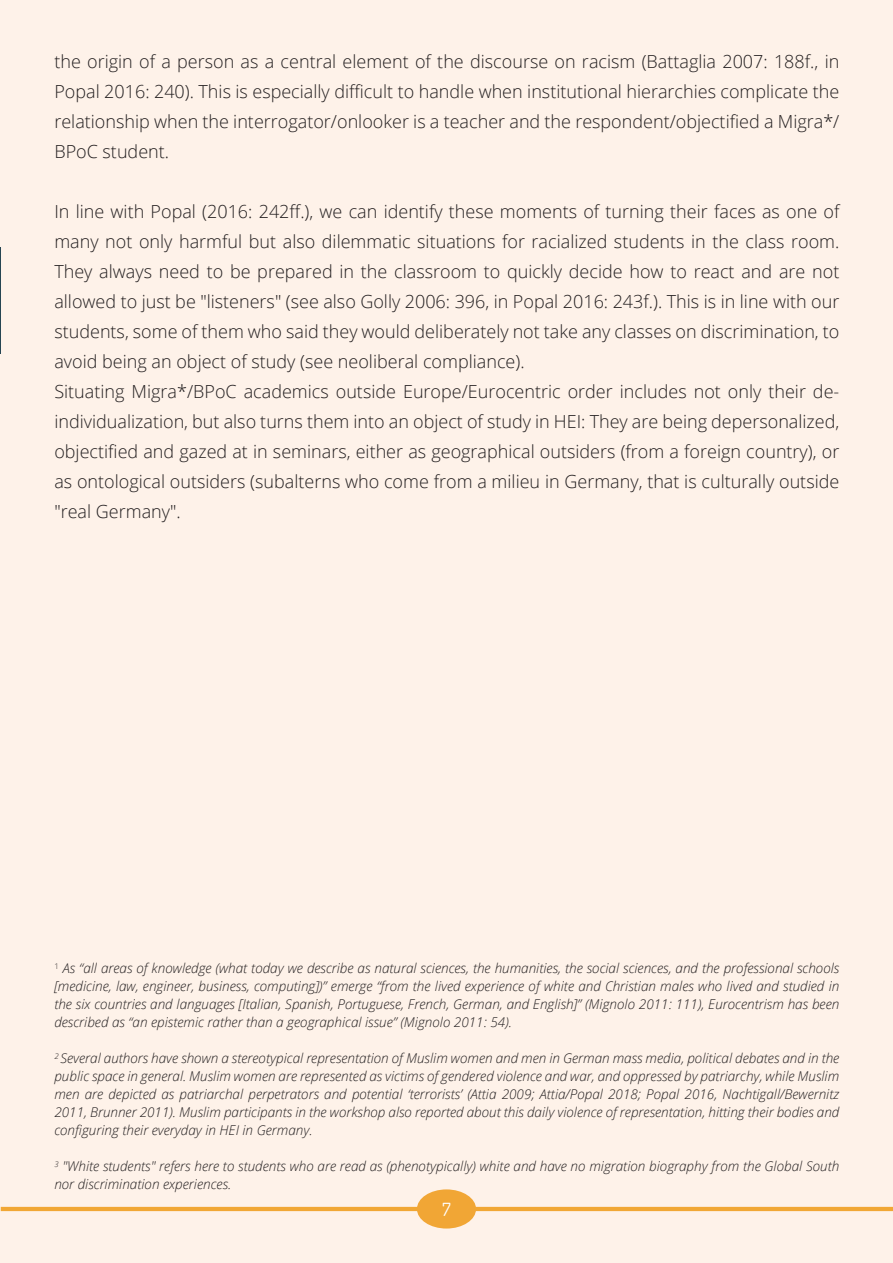
<style>
.page{position:relative;width:893px;height:1263px;background:#fef2e9}
.page>*{position:absolute;margin:0;border:0;box-sizing:border-box;transform-origin:0 0}
.t1{font:300 18px/30px "Open Sans";color:#231f20;text-align:justify}
.t2{font:18px "Aka Acid Dosis";color:#fff}
.t3{font:italic 300 13.5px/18px "Open Sans";color:#231f20;text-align:justify}
</style>
<div class="page">
<hr style="left:1px;top:1207px;width:892px;height:4px;background:#f1a735">
<div style="left:417px;top:1189px;width:59px;height:39px;background:#f1a635;border-radius:50%"></div>
<hr style="left:0;top:248px;width:1px;height:106px;background:#264552">
<p class="t1" style="left:54px;top:46px;width:786px">the origin of a person as a central element of the discourse on racism (Battaglia 2007: 188f., in Popal 2016: 240). This is especially difficult to handle when institutional hierarchies complicate the relationship when the interrogator/onlooker is a teacher and the respondent/objectified a Migra*/ BPoC student.</p>
<p class="t1" style="left:54px;top:196px;width:786px;text-align:left">In line with Popal (2016: 242ff.), we can identify these moments of turning their faces as one of many not only harmful but also dilemmatic situations for racialized students in the class room.<br>They always need to be prepared in the classroom to quickly decide how to react and are not allowed to just be "listeners" (see also Golly 2006: 396, in Popal 2016: 243f.). This is in line with our students, some of them who said they would deliberately not take any classes on discrimination, to avoid being an object of study (see neoliberal compliance).<br>Situating Migra*/BPoC academics outside Europe/Eurocentric order includes not only their de&shy;individualization, but also turns them into an object of study in HEI: They are being depersonalized, objectified and gazed at in seminars, either as geographical outsiders (from a foreign country), or as ontological outsiders (subalterns who come from a milieu in Germany, that is culturally outside "real Germany".</p>
<p class="t3" style="left:54px;top:959px;width:786px"><sup>1</sup> As “all areas of knowledge (what today we describe as natural sciences, the humanities, the social sciences, and the professional schools [medicine, law, engineer, business, computing])” emerge “from the lived experience of white and Christian males who lived and studied in the six countries and languages [Italian, Spanish, Portuguese, French, German, and English]” (Mignolo 2011: 111), Eurocentrism has been described as “an epistemic rather than a geographical issue” (Mignolo 2011: 54).</p>
<p class="t3" style="left:54px;top:1049px;width:786px"><sup>2</sup> Several authors have shown a stereotypical representation of Muslim women and men in German mass media, political debates and in the public space in general. Muslim women are represented as victims of gendered violence and war, and oppressed by patriarchy, while Muslim men are depicted as patriarchal perpetrators and potential ‘terrorists’ (Attia 2009; Attia/Popal 2018; Popal 2016, Nachtigall/Bewernitz 2011, Brunner 2011). Muslim participants in the workshop also reported about this daily violence of representation, hitting their bodies and configuring their everyday in HEI in Germany.</p>
<p class="t3" style="left:54px;top:1157px;width:786px"><sup>3</sup> "White students" refers here to students who are read as (phenotypically) white and have no migration biography from the Global South nor discrimination experiences.</p>
<h1 class="t2" style="left:442px;top:1198px;width:10px">7</h1>
</div>
